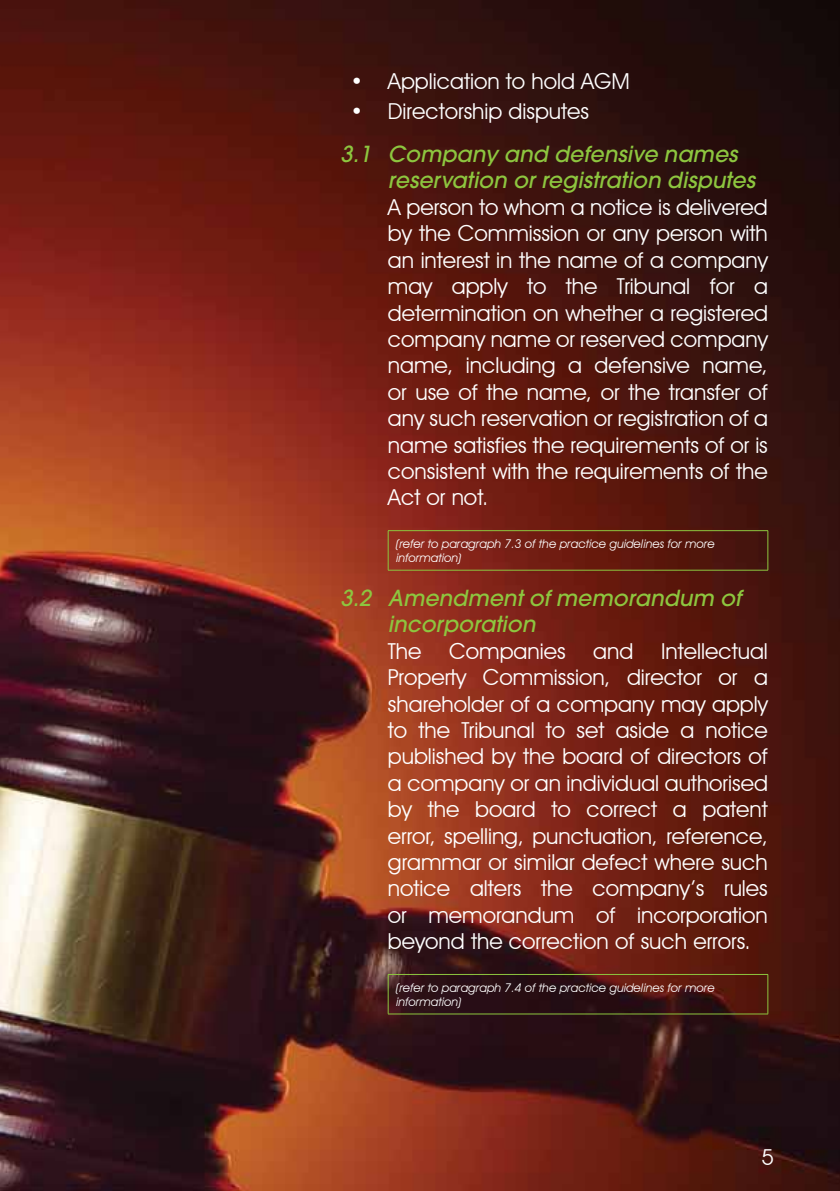
<style>
.page{position:relative;width:840px;height:1191px;background:#fff}
.page>*{position:absolute;margin:0;border:0;box-sizing:border-box;transform-origin:0 0}
.t1{font:22px/26.4px "Avant Garde IT Cby BT";color:#fff;text-align:justify}
.t2{font:italic 500 22px/26.4px "Avant Garde";color:#8dc63f}
.t3{font:italic 12px/14.4px "Avant Garde IT Cby BT";color:#fff}
</style>
<div class="page">
<img style="left:0;top:0;width:839px;height:1191px">
<hr style="left:387px;top:530px;width:380px;height:1px;background:#8dc63f">
<hr style="left:387px;top:531px;width:1px;height:39px;background:#8dc63f">
<hr style="left:767px;top:531px;width:1px;height:39px;background:#8dc63f">
<hr style="left:387px;top:570px;width:380px;height:1px;background:#8dc63f">
<hr style="left:387px;top:974px;width:380px;height:1px;background:#8dc63f">
<hr style="left:387px;top:974px;width:1px;height:39px;background:#8dc63f">
<hr style="left:767px;top:974px;width:1px;height:39px;background:#8dc63f">
<hr style="left:387px;top:1013px;width:380px;height:1px;background:#8dc63f">
<p class="t1" style="left:351px;top:67px;width:279px">• Application to hold AGM</p>
<p class="t1" style="left:351px;top:97px;width:238px">• Directorship disputes</p>
<p class="t2" style="left:387px;top:141px;width:368px;text-indent:-47px">3.1 Company and defensive names reservation or registration disputes</p>
<p class="t1" style="left:387px;top:194px;width:381px">A person to whom a notice is delivered by the Commission or any person with an interest in the name of a company may apply to the Tribunal for a determination on whether a registered company name or reserved company name, including a defensive name, or use of the name, or the transfer of any such reservation or registration of a name satisfies the requirements of or is consistent with the requirements of the Act or not.</p>
<p class="t3" style="left:396px;top:536px;width:320px">(refer to paragraph 7.3 of the practice guidelines for more information)</p>
<p class="t2" style="left:388px;top:584px;width:354px;text-indent:-47px">3.2 Amendment of memorandum of incorporation</p>
<p class="t1" style="left:388px;top:637px;width:35px">The</p>
<p class="t1" style="left:449px;top:637px;width:118px">Companies</p>
<p class="t1" style="left:593px;top:637px;width:41px">and</p>
<p class="t1" style="left:388px;top:637px;width:381px;text-indent:273px">Intellectual Property Commission, director or a shareholder of a company may apply to the Tribunal to set aside a notice published by the board of directors of a company or an individual authorised by the board to correct a patent error, spelling, punctuation, reference, grammar or similar defect where such notice alters the company’s rules or memorandum of incorporation beyond the correction of such errors.</p>
<p class="t3" style="left:396px;top:980px;width:320px">(refer to paragraph 7.4 of the practice guidelines for more information)</p>
<p class="t1" style="left:761px;top:1144px;width:14px">5</p>
</div>
